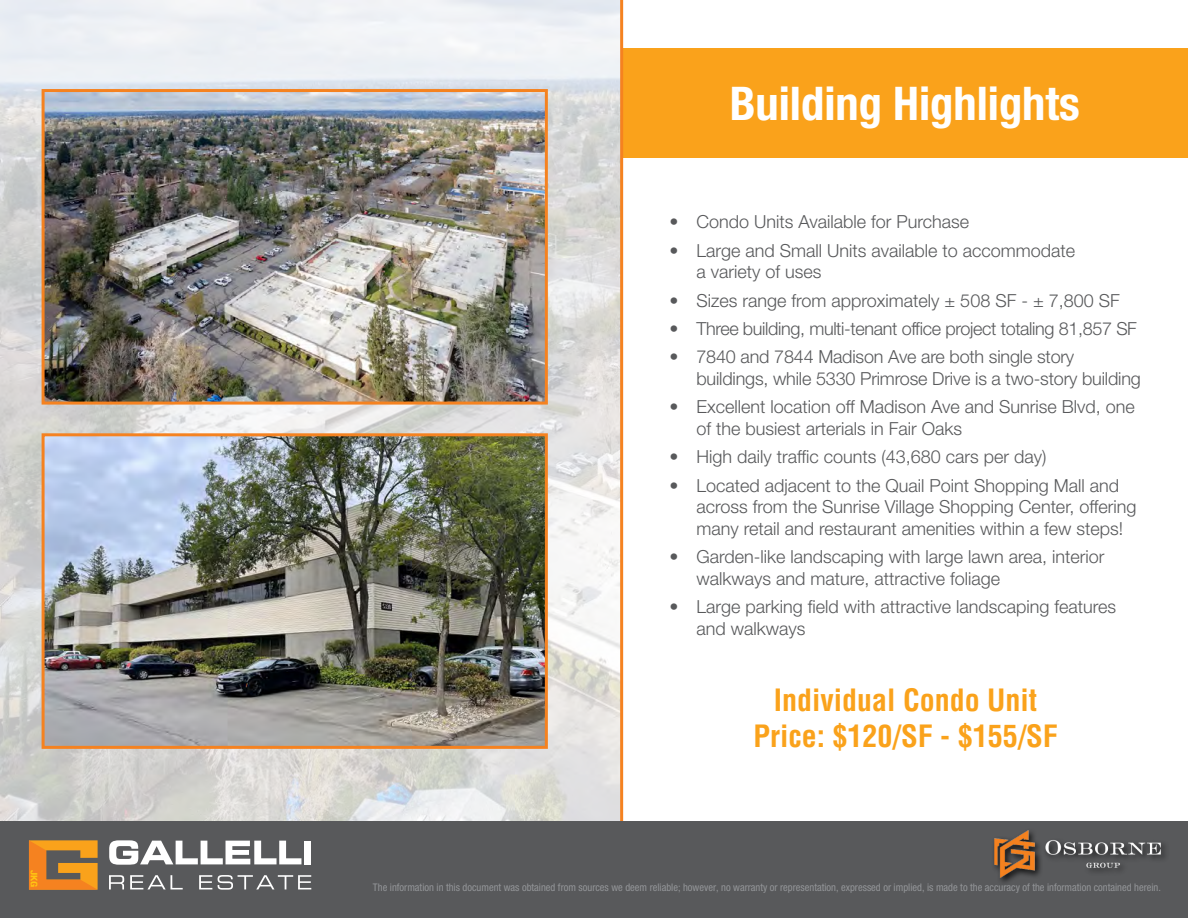
<style>
.page{position:relative;width:1188px;height:918px;background:#fff}
.page>*{position:absolute;margin:0;border:0;box-sizing:border-box;transform-origin:0 0}
.t1{font:700 condensed 46.5px "Helvetica Neue LT Std";color:#fff}
.t2{font:700 condensed 30px/36px "Helvetica LT Std";color:#faa21b;text-align:center}
.t3{font:300 18px/21.6px "Helvetica Neue LT Std";color:#58595b}
.t4{font:300 18px "Helvetica Neue LT Std";letter-spacing:-.02em;color:#58595b}
.t5{font:condensed 10.5px "Helvetica Neue LT Std";color:#939598}
.t6{font:700 condensed 9.15px "Helvetica Neue LT Std";color:#ffc711;scale:1.21 1}
</style>
<div class="page">
<img style="left:0;top:0;width:620px;height:822px">
<img style="left:46px;top:93px;width:498px;height:308px">
<div style="left:42px;top:89px;width:506px;height:316px;border:3px solid #f58220"></div>
<img style="left:46px;top:437px;width:498px;height:308px">
<div style="left:42px;top:433px;width:506px;height:316px;border:3px solid #f58220"></div>
<div style="left:623px;top:49px;width:565px;height:109px;background:#faa21b"></div>
<hr style="left:620px;top:0;width:3px;height:844px;background:#f58220">
<div style="left:0;top:822px;width:1188px;height:96px;background:#58595b"></div>
<div style="left:992px;top:828px;width:178px;height:58px;background:#000;opacity:.9"></div>
<img style="left:995px;top:830px;width:166px;height:48px">
<svg style="left:109px;top:875px;width:15px;height:14px"></svg>
<svg style="left:130px;top:875px;width:53px;height:14px"></svg>
<svg style="left:199px;top:875px;width:13px;height:14px"></svg>
<svg style="left:218px;top:875px;width:93px;height:15px"></svg>
<svg style="left:109px;top:840px;width:192px;height:25px"></svg>
<div style="left:305px;top:841px;width:6px;height:23px;background:#fff"></div>
<svg style="left:29px;top:840px;width:69px;height:50px"></svg>
<p class="t6" style="left:39px;top:870px;width:16px;rotate:90deg">JKG</p>
<h1 class="t1" style="left:730px;top:75px;width:352px">Building Highlights</h1>
<p class="t3" style="left:669px;top:211px;width:301px">• Condo Units Available for Purchase</p>
<p class="t3" style="left:696px;top:239px;width:380px;text-indent:-27px">• Large and Small Units available to accommodate a variety of uses</p>
<p class="t3" style="left:669px;top:289px;width:452px">• Sizes range from approximately ± 508 SF - ± 7,800 SF</p>
<p class="t4" style="left:669px;top:318px;width:469px">• Three building, multi-tenant office project totaling 81,857 SF</p>
<p class="t3" style="left:696px;top:346px;width:446px;text-indent:-27px">• 7840 and 7844 Madison Ave are both single story buildings, while 5330 Primrose Drive is a two-story building</p>
<p class="t3" style="left:696px;top:396px;width:440px;text-indent:-27px">• Excellent location off Madison Ave and Sunrise Blvd, one of the busiest arterials in Fair Oaks</p>
<p class="t3" style="left:669px;top:446px;width:379px">• High daily traffic counts (43,680 cars per day)</p>
<p class="t3" style="left:696px;top:474px;width:441px;text-indent:-27px">• Located adjacent to the Quail Point Shopping Mall and across from the Sunrise Village Shopping Center, offering many retail and restaurant amenities within a few steps!</p>
<p class="t3" style="left:696px;top:546px;width:410px;text-indent:-27px">• Garden-like landscaping with large lawn area, interior walkways and mature, attractive foliage</p>
<p class="t3" style="left:696px;top:596px;width:421px;text-indent:-27px">• Large parking field with attractive landscaping features and walkways</p>
<h2 class="t2" style="left:753px;top:682px;width:306px">Individual Condo Unit<br>Price: $120/SF - $155/SF</h2>
<p class="t5" style="left:373px;top:881px;width:790px">The information in this document was obtained from sources we deem reliable; however, no warranty or representation, expressed or implied, is made to the accuracy of the information contained herein.</p>
</div>
